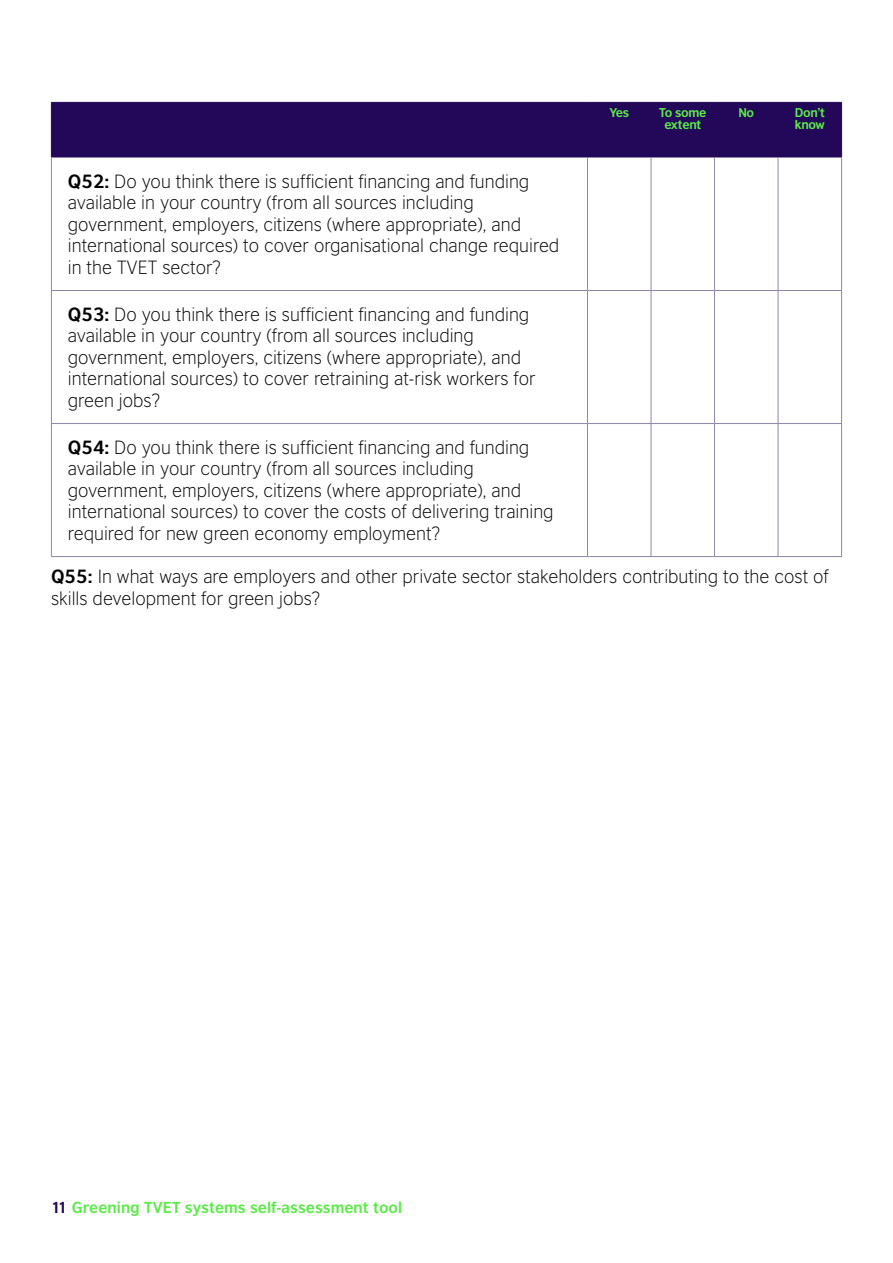
<style>
.page{position:relative;width:893px;height:1263px;background:#fff}
.page>*{position:absolute;margin:0;border:0;box-sizing:border-box;transform-origin:0 0}
.t1{font:300 18px/21.6px "British Council Sans";color:#000}
.t2{font:700 15px "British Council Sans";color:#5deb4a}
.t3{font:700 12px/12px "British Council Sans";letter-spacing:-.03em;color:#5deb4a;text-align:center}
.s1{font-weight:700}
.s2{color:#23085a}
</style>
<div class="page">
<div style="left:52px;top:103px;width:789px;height:54px;background:#23085a"></div>
<hr style="left:51px;top:102px;width:536px;height:1px;background:#23085a">
<hr style="left:51px;top:103px;width:1px;height:54px;background:#23085a">
<hr style="left:587px;top:102px;width:64px;height:1px;background:#23085a">
<hr style="left:587px;top:103px;width:1px;height:54px;background:#23085a">
<hr style="left:651px;top:102px;width:63px;height:1px;background:#23085a">
<hr style="left:651px;top:103px;width:1px;height:54px;background:#23085a">
<hr style="left:714px;top:102px;width:64px;height:1px;background:#23085a">
<hr style="left:714px;top:103px;width:1px;height:54px;background:#23085a">
<hr style="left:778px;top:102px;width:64px;height:1px;background:#23085a">
<hr style="left:778px;top:103px;width:1px;height:54px;background:#23085a">
<hr style="left:841px;top:103px;width:1px;height:54px;background:#23085a">
<hr style="left:51px;top:157px;width:536px;height:1px;background:#9184ac">
<hr style="left:51px;top:158px;width:1px;height:132px;background:#9184ac">
<hr style="left:587px;top:157px;width:64px;height:1px;background:#9184ac">
<hr style="left:587px;top:158px;width:1px;height:132px;background:#9184ac">
<hr style="left:651px;top:157px;width:63px;height:1px;background:#9184ac">
<hr style="left:651px;top:158px;width:1px;height:132px;background:#9184ac">
<hr style="left:714px;top:157px;width:64px;height:1px;background:#9184ac">
<hr style="left:714px;top:158px;width:1px;height:132px;background:#9184ac">
<hr style="left:778px;top:157px;width:64px;height:1px;background:#9184ac">
<hr style="left:778px;top:158px;width:1px;height:132px;background:#9184ac">
<hr style="left:841px;top:158px;width:1px;height:132px;background:#9184ac">
<hr style="left:51px;top:290px;width:536px;height:1px;background:#9184ac">
<hr style="left:51px;top:291px;width:1px;height:132px;background:#9184ac">
<hr style="left:587px;top:290px;width:64px;height:1px;background:#9184ac">
<hr style="left:587px;top:291px;width:1px;height:132px;background:#9184ac">
<hr style="left:651px;top:290px;width:63px;height:1px;background:#9184ac">
<hr style="left:651px;top:291px;width:1px;height:132px;background:#9184ac">
<hr style="left:714px;top:290px;width:64px;height:1px;background:#9184ac">
<hr style="left:714px;top:291px;width:1px;height:132px;background:#9184ac">
<hr style="left:778px;top:290px;width:64px;height:1px;background:#9184ac">
<hr style="left:778px;top:291px;width:1px;height:132px;background:#9184ac">
<hr style="left:841px;top:291px;width:1px;height:132px;background:#9184ac">
<hr style="left:51px;top:423px;width:536px;height:1px;background:#9184ac">
<hr style="left:51px;top:424px;width:1px;height:132px;background:#9184ac">
<hr style="left:587px;top:423px;width:64px;height:1px;background:#9184ac">
<hr style="left:587px;top:424px;width:1px;height:132px;background:#9184ac">
<hr style="left:651px;top:423px;width:63px;height:1px;background:#9184ac">
<hr style="left:651px;top:424px;width:1px;height:132px;background:#9184ac">
<hr style="left:714px;top:423px;width:64px;height:1px;background:#9184ac">
<hr style="left:714px;top:424px;width:1px;height:132px;background:#9184ac">
<hr style="left:778px;top:423px;width:64px;height:1px;background:#9184ac">
<hr style="left:778px;top:424px;width:1px;height:132px;background:#9184ac">
<hr style="left:841px;top:424px;width:1px;height:132px;background:#9184ac">
<hr style="left:51px;top:556px;width:536px;height:1px;background:#9184ac">
<hr style="left:587px;top:556px;width:64px;height:1px;background:#9184ac">
<hr style="left:651px;top:556px;width:63px;height:1px;background:#9184ac">
<hr style="left:714px;top:556px;width:64px;height:1px;background:#9184ac">
<hr style="left:778px;top:556px;width:64px;height:1px;background:#9184ac">
<p class="t3" style="left:609px;top:107px;width:21px">Yes</p>
<p class="t3" style="left:659px;top:107px;width:49px">To some extent</p>
<p class="t3" style="left:738px;top:107px;width:17px">No</p>
<p class="t3" style="left:795px;top:107px;width:32px;text-align:left">Don’t know</p>
<p class="t1" style="left:68px;top:170px;width:493px"><span class="s1">Q52:</span> Do you think there is sufficient financing and funding available in your country (from all sources including government, employers, citizens (where appropriate), and international sources) to cover organisational change required in the TVET sector?</p>
<p class="t1" style="left:68px;top:303px;width:469px"><span class="s1">Q53:</span> Do you think there is sufficient financing and funding available in your country (from all sources including government, employers, citizens (where appropriate), and international sources) to cover retraining at-risk workers for green jobs?</p>
<p class="t1" style="left:68px;top:436px;width:487px"><span class="s1">Q54:</span> Do you think there is sufficient financing and funding available in your country (from all sources including government, employers, citizens (where appropriate), and international sources) to cover the costs of delivering training required for new green economy employment?</p>
<p class="t1" style="left:51px;top:565px;width:779px"><span class="s1">Q55:</span> In what ways are employers and other private sector stakeholders contributing to the cost of skills development for green jobs?</p>
<p class="t2" style="left:51px;top:1198px;width:353px"><span class="s2">11</span> Greening TVET systems self-assessment tool</p>
</div>
